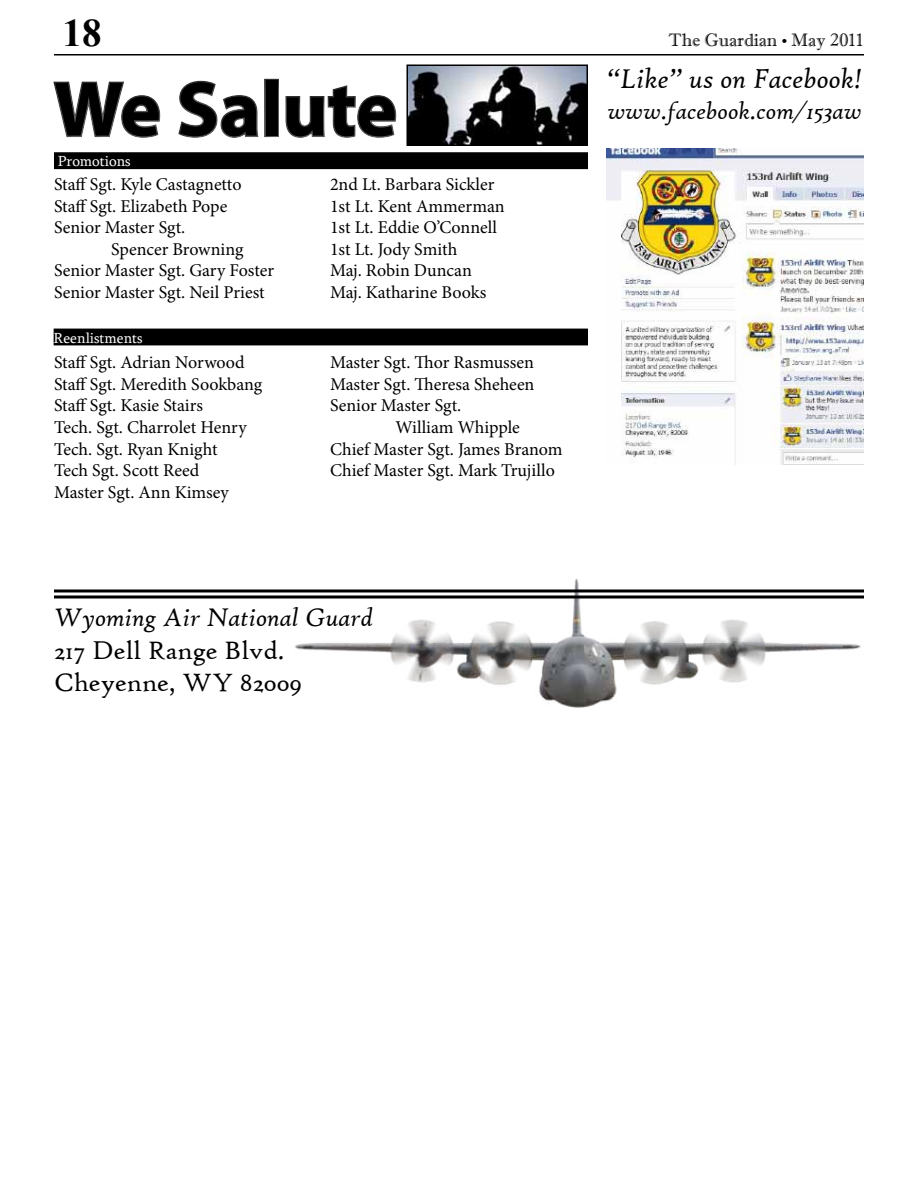
<style>
.page{position:relative;width:918px;height:1188px;background:#fff}
.page>*{position:absolute;margin:0;border:0;box-sizing:border-box;transform-origin:0 0}
.t1{font:700 78px "Myriad Pro";color:#000}
.t2{font:700 39px "Times New Roman";color:#000}
.t3{font:italic 29.25px "High Tower Text";color:#000}
.t4{font:27px/32.4px "High Tower Text";color:#000}
.t5{font:italic 27px "High Tower Text";color:#000}
.t6{font:italic 25.5px "High Tower Text";color:#000}
.t7{font:18px/21.6px "Minion Pro";color:#000}
.t8{font:18px "Imprint MT Shadow";color:#000}
.t9{font:15px "Sylfaen";color:#fff}
</style>
<div class="page">
<hr style="left:54px;top:54px;width:810px;height:2px;background:#000">
<div style="left:55px;top:153px;width:532px;height:15px;background:#000"></div>
<div style="left:54px;top:152px;width:534px;height:17px;border:2px solid #000"></div>
<div style="left:35px;top:45px;width:555px;height:117px;background:#000;opacity:.55"></div>
<img style="left:409px;top:67px;width:176px;height:76px">
<div style="left:406px;top:64px;width:182px;height:82px;border:2px solid #000"></div>
<div style="left:54px;top:329px;width:533px;height:16px;background:#000"></div>
<img style="left:606px;top:148px;width:258px;height:317px">
<img style="left:292px;top:578px;width:572px;height:130px">
<hr style="left:54px;top:589px;width:810px;height:3px;background:#000">
<hr style="left:54px;top:596px;width:810px;height:2px;background:#000">
<h2 class="t2" style="left:63px;top:6px;width:40px">18</h2>
<h1 class="t1" style="left:54px;top:58px;width:345px">We Salute</h1>
<p class="t9" style="left:58px;top:151px;width:74px">Promotions</p>
<p class="t7" style="left:54px;top:174px;width:189px">Staff Sgt. Kyle Castagnetto<br>Staff Sgt. Elizabeth Pope<br>Senior Master Sgt.</p>
<p class="t7" style="left:54px;top:238px;width:222px;text-indent:57px">Spencer Browning<br>Senior Master Sgt. Gary Foster<br>Senior Master Sgt. Neil Priest</p>
<p class="t9" style="left:54px;top:328px;width:90px">Reenlistments</p>
<p class="t7" style="left:54px;top:352px;width:210px">Staff Sgt. Adrian Norwood<br>Staff Sgt. Meredith Sookbang<br>Staff Sgt. Kasie Stairs<br>Tech. Sgt. Charrolet Henry<br>Tech. Sgt. Ryan Knight<br>Tech Sgt. Scott Reed<br>Master Sgt. Ann Kimsey</p>
<p class="t7" style="left:330px;top:174px;width:176px">2nd Lt. Barbara Sickler<br>1st Lt. Kent Ammerman<br>1st Lt. Eddie O’Connell<br>1st Lt. Jody Smith<br>Maj. Robin Duncan<br>Maj. Katharine Books</p>
<p class="t7" style="left:330px;top:352px;width:206px;text-align:justify">Master Sgt. Thor Rasmussen Master Sgt. Theresa Sheheen Senior Master Sgt.</p>
<p class="t7" style="left:330px;top:417px;width:234px;text-indent:65px">William Whipple<br>Chief Master Sgt. James Branom<br>Chief Master Sgt. Mark Trujillo</p>
<h3 class="t5" style="left:54px;top:602px;width:321px">Wyoming Air National Guard</h3>
<h3 class="t4" style="left:54px;top:634px;width:250px">217 Dell Range Blvd.<br>Cheyenne, WY 82009</h3>
<p class="t8" style="left:669px;top:29px;width:196px">The Guardian • May 2011</p>
<h3 class="t3" style="left:608px;top:62px;width:256px">“Like” us on Facebook!</h3>
<h3 class="t6" style="left:608px;top:96px;width:256px">www.facebook.com/153aw</h3>
</div>
